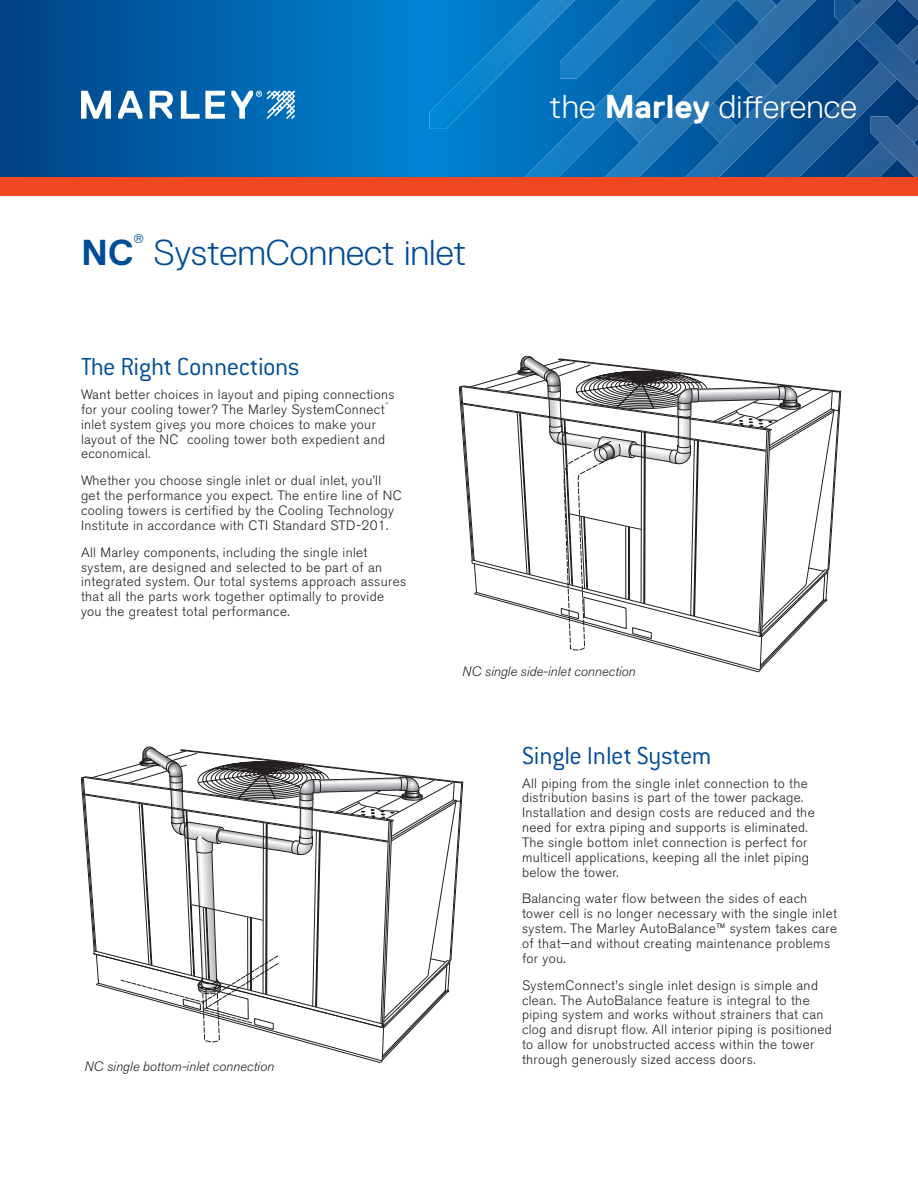
<style>
.page{position:relative;width:918px;height:1188px;background:#fff}
.page>*{position:absolute;margin:0;border:0;box-sizing:border-box;transform-origin:0 0}
.t1{font:300 36px "Replica Std";color:#004c97}
.t2{font:700 36px "Replica Std";color:#004c97}
.Front_Cover_Page_Hea{font:300 33px "Replica Std";letter-spacing:.005em;color:#fff}
.Section_Head{font:300 27px "Conduit ITC";letter-spacing:-.015em;color:#004c97}
.Body_text{font:300 13.5px/14.9px "Akzidenz Grotesk BE";letter-spacing:.025em;color:#231f20}
.t3{font:italic 300 13.5px "Akzidenz Grotesk BE";color:#231f20}
.t4{font:300 12.6px "Replica Std";color:#004c97}
.Body_text-2{font:300 4.8px "Akzidenz Grotesk BE";color:#231f20}
.s1{font-weight:700}
</style>
<div class="page">
<svg style="left:459px;top:356px;width:382px;height:316px"></svg>
<svg style="left:81px;top:747px;width:382px;height:316px"></svg>
<svg style="left:0;top:0;width:834px;height:177px"></svg>
<img style="left:429px;top:0;width:146px;height:129px">
<img style="left:560px;top:0;width:92px;height:79px">
<img style="left:706px;top:22px;width:37px;height:81px">
<img style="left:616px;top:137px;width:24px;height:5px">
<img style="left:737px;top:0;width:4px;height:22px">
<img style="left:793px;top:0;width:23px;height:24px">
<img style="left:741px;top:0;width:52px;height:75px">
<img style="left:690px;top:40px;width:52px;height:85px">
<img style="left:640px;top:91px;width:51px;height:85px">
<img style="left:602px;top:142px;width:39px;height:35px">
<img style="left:706px;top:0;width:30px;height:31px">
<img style="left:652px;top:0;width:54px;height:84px">
<img style="left:758px;top:0;width:55px;height:15px">
<img style="left:598px;top:49px;width:55px;height:88px">
<img style="left:545px;top:103px;width:54px;height:74px">
<img style="left:522px;top:156px;width:24px;height:21px">
<img style="left:439px;top:173px;width:54px;height:4px">
<img style="left:763px;top:25px;width:155px;height:152px">
<img style="left:834px;top:0;width:84px;height:100px">
<img style="left:843px;top:105px;width:75px;height:72px">
<img style="left:871px;top:116px;width:47px;height:61px">
<img style="left:844px;top:0;width:52px;height:35px">
<img style="left:794px;top:17px;width:52px;height:85px">
<img style="left:743px;top:67px;width:52px;height:86px">
<img style="left:844px;top:34px;width:18px;height:18px">
<img style="left:693px;top:118px;width:52px;height:59px">
<svg style="left:683px;top:168px;width:11px;height:9px"></svg>
<div style="left:0;top:177px;width:918px;height:19px;background:#ef4722"></div>
<svg style="left:81px;top:91px;width:30px;height:28px"></svg>
<svg style="left:118px;top:91px;width:25px;height:28px"></svg>
<svg style="left:150px;top:91px;width:23px;height:28px"></svg>
<svg style="left:181px;top:91px;width:44px;height:28px"></svg>
<svg style="left:231px;top:91px;width:64px;height:28px"></svg>
<p class="t4" style="left:134px;top:232px;width:12px">®</p>
<p class="t2" style="left:81px;top:232px;width:54px">NC</p>
<p class="t1" style="left:154px;top:232px;width:314px">SystemConnect inlet</p>
<p class="Section_Head" style="left:81px;top:352px;width:220px">The Right Connections</p>
<p class="Body_text" style="left:81px;top:387px;width:315px">Want better choices in layout and piping connections for your cooling tower? The Marley SystemConnect</p>
<p class="Body_text-2" style="left:385px;top:401px;width:5px">™</p>
<p class="Body_text" style="left:81px;top:417px;width:296px">inlet system gives you more choices to make your layout of the NC</p>
<p class="Body_text-2" style="left:179px;top:428px;width:5px">®</p>
<p class="Body_text" style="left:187px;top:432px;width:200px">cooling tower both expedient and</p>
<p class="Body_text" style="left:81px;top:447px;width:71px">economical.</p>
<p class="Body_text" style="left:81px;top:473px;width:322px">Whether you choose single inlet or dual inlet, you’ll get the performance you expect. The entire line of NC cooling towers is certified by the Cooling Technology Institute in accordance with CTI Standard STD-201.</p>
<p class="Body_text" style="left:81px;top:545px;width:327px">All Marley components, including the single inlet system, are designed and selected to be part of an integrated system. Our total systems approach assures that all the parts work together optimally to provide you the greatest total performance.</p>
<p class="Front_Cover_Page_Hea" style="left:550px;top:88px;width:309px">the <span class="s1">Marley</span> difference</p>
<p class="t3" style="left:85px;top:1059px;width:191px">NC single bottom-inlet connection</p>
<p class="t3" style="left:462px;top:664px;width:175px">NC single side-inlet connection</p>
<p class="Section_Head" style="left:522px;top:741px;width:191px">Single Inlet System</p>
<p class="Body_text" style="left:522px;top:776px;width:294px">All piping from the single inlet connection to the distribution basins is part of the tower package.<br>Installation and design costs are reduced and the need for extra piping and supports is eliminated.<br>The single bottom inlet connection is perfect for multicell applications, keeping all the inlet piping below the tower.</p>
<p class="Body_text" style="left:522px;top:892px;width:317px">Balancing water flow between the sides of each tower cell is no longer necessary with the single inlet system. The Marley AutoBalance™ system takes care of that—and without creating maintenance problems for you.</p>
<p class="Body_text" style="left:522px;top:978px;width:312px">SystemConnect’s single inlet design is simple and clean. The AutoBalance feature is integral to the piping system and works without strainers that can clog and disrupt flow. All interior piping is positioned to allow for unobstructed access within the tower through generously sized access doors.</p>
</div>
